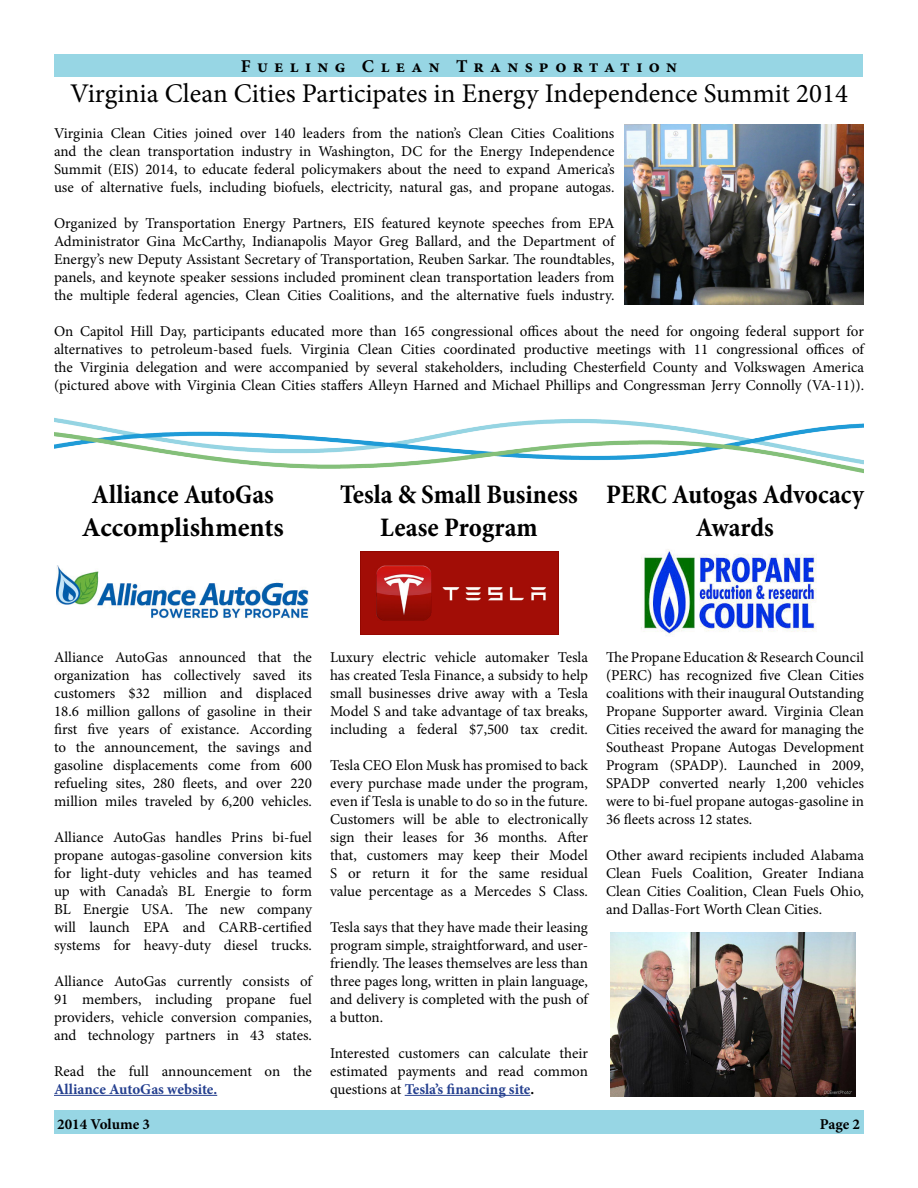
<style>
.page{position:relative;width:918px;height:1188px;background:#fff}
.page>*{position:absolute;margin:0;border:0;box-sizing:border-box;transform-origin:0 0}
.t1{font:700 condensed 27px/32.4px "Minion Pro";color:#000;text-align:center}
.t2{font:27px "Minion Pro";color:#000}
.t3{font:700 27px "Minion Pro";color:#000}
.t4{font:700 18px "Minion Pro";letter-spacing:.35em;color:#000}
.t5{font:15px/18px "Minion Pro";color:#000;text-align:justify}
.t6{font:700 15px "Minion Pro";color:#25408f}
.t7{font:700 15px "Minion Pro";color:#000}
.s1{font-weight:700;color:#25408f}
.s2{font-weight:700}
</style>
<div class="page">
<div style="left:55px;top:55px;width:808px;height:22px;background:#97d6e4"></div>
<div style="left:54px;top:1110px;width:810px;height:24px;background:#97d6e4"></div>
<hr style="left:54px;top:1095px;width:163px;height:1px;background:#25408f">
<hr style="left:405px;top:1095px;width:125px;height:1px;background:#25408f">
<img style="left:54px;top:417px;width:810px;height:57px">
<img style="left:360px;top:552px;width:199px;height:83px">
<img style="left:56px;top:566px;width:253px;height:53px">
<img style="left:641px;top:549px;width:176px;height:87px">
<img style="left:610px;top:933px;width:246px;height:164px">
<img style="left:624px;top:125px;width:240px;height:180px">
<p class="t4" style="left:241px;top:54px;width:438px">Fueling Clean Transportation</p>
<h1 class="t2" style="left:70px;top:75px;width:779px">Virginia Clean Cities Participates in Energy Independence Summit 2014</h1>
<p class="t5" style="left:54px;top:124px;width:562px">Virginia Clean Cities joined over 140 leaders from the nation’s Clean Cities Coalitions and the clean transportation industry in Washington, DC for the Energy Independence Summit (EIS) 2014, to educate federal policymakers about the need to expand America’s use of alternative fuels, including biofuels, electricity, natural gas, and propane autogas.</p>
<p class="t5" style="left:54px;top:214px;width:562px">Organized by Transportation Energy Partners, EIS featured keynote speeches from EPA Administrator Gina McCarthy, Indianapolis Mayor Greg Ballard, and the Department of Energy’s new Deputy Assistant Secretary of Transportation, Reuben Sarkar. The roundtables, panels, and keynote speaker sessions included prominent clean transportation leaders from the multiple federal agencies, Clean Cities Coalitions, and the alternative fuels industry.</p>
<p class="t5" style="left:54px;top:322px;width:812px">On Capitol Hill Day, participants educated more than 165 congressional offices about the need for ongoing federal support for alternatives to petroleum-based fuels. Virginia Clean Cities coordinated productive meetings with 11 congressional offices of the Virginia delegation and were accompanied by several stakeholders, including Chesterfield County and Volkswagen America (pictured above with Virginia Clean Cities staffers Alleyn Harned and Michael Phillips and Congressman Jerry Connolly (VA-11)).</p>
<h1 class="t1" style="left:92px;top:479px;width:184px">Alliance AutoGas</h1>
<h1 class="t3" style="left:82px;top:508px;width:204px">Accomplishments</h1>
<h1 class="t1" style="left:340px;top:479px;width:239px">Tesla &amp; Small Business<br>Lease Program</h1>
<h1 class="t1" style="left:606px;top:479px;width:259px">PERC Autogas Advocacy<br>Awards</h1>
<p class="t5" style="left:54px;top:648px;width:260px">Alliance AutoGas announced that the organization has collectively saved its customers $32 million and displaced 18.6 million gallons of gasoline in their first five years of existance. According to the announcement, the savings and gasoline displacements come from 600 refueling sites, 280 fleets, and over 220 million miles traveled by 6,200 vehicles.</p>
<p class="t5" style="left:54px;top:828px;width:260px">Alliance AutoGas handles Prins bi-fuel propane autogas-gasoline conversion kits for light-duty vehicles and has teamed up with Canada’s BL Energie to form BL Energie USA. The new company will launch EPA and CARB-certified systems for heavy-duty diesel trucks.</p>
<p class="t5" style="left:54px;top:972px;width:260px">Alliance AutoGas currently consists of 91 members, including propane fuel providers, vehicle conversion companies, and technology partners in 43 states.</p>
<p class="t5" style="left:54px;top:1062px;width:260px">Read the full announcement on the</p>
<p class="t6" style="left:54px;top:1079px;width:165px">Alliance AutoGas website.</p>
<p class="t5" style="left:330px;top:648px;width:260px">Luxury electric vehicle automaker Tesla has created Tesla Finance, a subsidy to help small businesses drive away with a Tesla Model S and take advantage of tax breaks, including a federal $7,500 tax credit.</p>
<p class="t5" style="left:330px;top:756px;width:260px">Tesla CEO Elon Musk has promised to back every purchase made under the program, even if Tesla is unable to do so in the future.<br>Customers will be able to electronically sign their leases for 36 months. After that, customers may keep their Model S or return it for the same residual value percentage as a Mercedes S Class.</p>
<p class="t5" style="left:330px;top:918px;width:260px">Tesla says that they have made their leasing program simple, straightforward, and user&shy;friendly. The leases themselves are less than three pages long, written in plain language, and delivery is completed with the push of a button.</p>
<p class="t5" style="left:330px;top:1044px;width:260px">Interested customers can calculate their estimated payments and read common questions at <span class="s1">Tesla’s financing site</span><span class="s2">.</span></p>
<p class="t5" style="left:606px;top:648px;width:260px">The Propane Education &amp; Research Council (PERC) has recognized five Clean Cities coalitions with their inaugural Outstanding Propane Supporter award. Virginia Clean Cities received the award for managing the Southeast Propane Autogas Development Program (SPADP). Launched in 2009, SPADP converted nearly 1,200 vehicles were to bi-fuel propane autogas-gasoline in 36 fleets across 12 states.</p>
<p class="t5" style="left:606px;top:846px;width:259px">Other award recipients included Alabama Clean Fuels Coalition, Greater Indiana Clean Cities Coalition, Clean Fuels Ohio, and Dallas-Fort Worth Clean Cities.</p>
<p class="t7" style="left:57px;top:1114px;width:94px">2014 Volume 3</p>
<p class="t7" style="left:820px;top:1114px;width:42px">Page 2</p>
</div>
